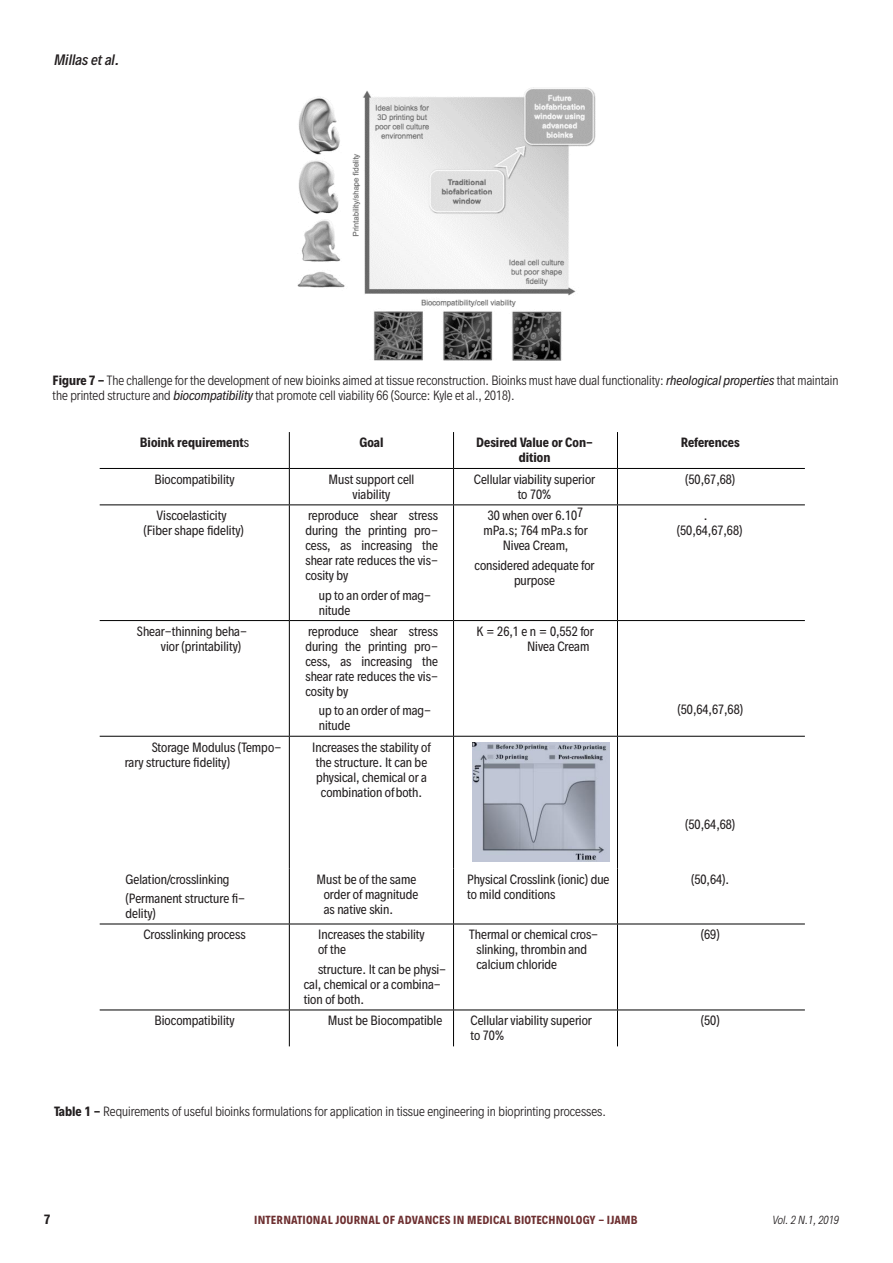
<style>
.page{position:relative;width:893px;height:1263px;background:#fff}
.page>*{position:absolute;margin:0;border:0;box-sizing:border-box;transform-origin:0 0}
.t1{font:italic 500 13.5px "Decalotype";color:#231f20}
.Table_Paragraph{font:12px/15px "Decalotype";color:#231f20}
.Estilo_de_parágrafo{font:300 12px/15px "Decalotype";color:#231f20}
.Table_Paragraph-2{font:700 12px/15px "Decalotype";color:#231f20;text-align:center}
.t2{font:700 10.5px "Decalotype";letter-spacing:.02em;color:#6d2f30}
.t3{font:italic 300 10.5px "Decalotype";color:#231f20}
.s1{font-weight:700}
.s2{font-weight:400;font-style:italic}
.s3{font-weight:400}
</style>
<div class="page">
<img style="left:297px;top:88px;width:299px;height:272px">
<hr style="left:289px;top:432px;width:1px;height:36px;background:#000">
<hr style="left:453px;top:432px;width:1px;height:36px;background:#000">
<hr style="left:617px;top:432px;width:1px;height:36px;background:#000">
<hr style="left:100px;top:468px;width:189px;height:1px;background:#000">
<hr style="left:289px;top:468px;width:165px;height:1px;background:#000">
<hr style="left:289px;top:469px;width:1px;height:35px;background:#000">
<hr style="left:454px;top:468px;width:163px;height:1px;background:#000">
<hr style="left:453px;top:469px;width:1px;height:35px;background:#000">
<hr style="left:617px;top:468px;width:188px;height:1px;background:#000">
<hr style="left:617px;top:469px;width:1px;height:35px;background:#000">
<hr style="left:100px;top:504px;width:189px;height:1px;background:#000">
<hr style="left:289px;top:504px;width:165px;height:1px;background:#000">
<hr style="left:289px;top:505px;width:1px;height:115px;background:#000">
<hr style="left:454px;top:504px;width:163px;height:1px;background:#000">
<hr style="left:453px;top:505px;width:1px;height:115px;background:#000">
<hr style="left:617px;top:504px;width:188px;height:1px;background:#000">
<hr style="left:617px;top:505px;width:1px;height:115px;background:#000">
<hr style="left:100px;top:620px;width:189px;height:1px;background:#000">
<hr style="left:289px;top:620px;width:165px;height:1px;background:#000">
<hr style="left:289px;top:621px;width:1px;height:115px;background:#000">
<hr style="left:454px;top:620px;width:163px;height:1px;background:#000">
<hr style="left:453px;top:621px;width:1px;height:115px;background:#000">
<hr style="left:617px;top:620px;width:188px;height:1px;background:#000">
<hr style="left:617px;top:621px;width:1px;height:115px;background:#000">
<hr style="left:100px;top:736px;width:189px;height:1px;background:#000">
<hr style="left:289px;top:736px;width:165px;height:1px;background:#000">
<hr style="left:289px;top:737px;width:1px;height:131px;background:#000">
<hr style="left:454px;top:736px;width:163px;height:1px;background:#000">
<hr style="left:453px;top:737px;width:1px;height:131px;background:#000">
<hr style="left:617px;top:736px;width:188px;height:1px;background:#000">
<hr style="left:617px;top:737px;width:1px;height:131px;background:#000">
<hr style="left:289px;top:868px;width:1px;height:56px;background:#000">
<hr style="left:453px;top:868px;width:1px;height:56px;background:#000">
<hr style="left:617px;top:868px;width:1px;height:56px;background:#000">
<hr style="left:100px;top:924px;width:189px;height:1px;background:#000">
<hr style="left:289px;top:924px;width:165px;height:1px;background:#000">
<hr style="left:289px;top:924px;width:1px;height:85px;background:#000">
<hr style="left:454px;top:924px;width:163px;height:1px;background:#000">
<hr style="left:453px;top:924px;width:1px;height:85px;background:#000">
<hr style="left:617px;top:924px;width:188px;height:1px;background:#000">
<hr style="left:617px;top:924px;width:1px;height:85px;background:#000">
<hr style="left:100px;top:1009px;width:189px;height:1px;background:#000">
<hr style="left:289px;top:1009px;width:165px;height:1px;background:#000">
<hr style="left:289px;top:1010px;width:1px;height:36px;background:#000">
<hr style="left:454px;top:1009px;width:163px;height:1px;background:#000">
<hr style="left:453px;top:1010px;width:1px;height:36px;background:#000">
<hr style="left:617px;top:1009px;width:188px;height:1px;background:#000">
<hr style="left:617px;top:1010px;width:1px;height:36px;background:#000">
<img style="left:472px;top:742px;width:137px;height:119px">
<p class="t1" style="left:54px;top:50px;width:67px">Millas et al.</p>
<p class="Estilo_de_parágrafo" style="left:53px;top:373px;width:787px"><span class="s1">Figure 7 -</span> The challenge for the development of new bioinks aimed at tissue reconstruction. Bioinks must have dual functionality: <span class="s2">rheological properties</span> that maintain the printed structure and <span class="s2">biocompatibility</span> that promote cell viability 66 (Source: Kyle et al., 2018).</p>
<p class="Table_Paragraph-2" style="left:140px;top:435px;width:111px">Bioink requirement<span class="s3">s</span></p>
<p class="Table_Paragraph-2" style="left:360px;top:435px;width:26px">Goal</p>
<p class="Table_Paragraph-2" style="left:476px;top:435px;width:118px">Desired Value or Con&shy;dition</p>
<p class="Table_Paragraph-2" style="left:681px;top:435px;width:60px">References</p>
<p class="Table_Paragraph" style="left:155px;top:472px;width:82px">Biocompatibility</p>
<p class="Table_Paragraph" style="left:328px;top:472px;width:87px;text-align:center">Must support cell viability</p>
<p class="Table_Paragraph" style="left:474px;top:472px;width:123px;text-align:center">Cellular viability superior to 70%</p>
<p class="Table_Paragraph" style="left:685px;top:472px;width:52px">(50,67,68)</p>
<p class="Table_Paragraph" style="left:143px;top:508px;width:102px;text-align:center">Viscoelasticity (Fiber shape fidelity)</p>
<p class="Table_Paragraph" style="left:305px;top:508px;width:134px;text-align:justify">reproduce shear stress during the printing pro&shy;cess, as increasing the shear rate reduces the vis&shy;cosity by</p>
<p class="Table_Paragraph" style="left:319px;top:587px;width:114px">up to an order of mag&shy;nitude</p>
<p class="Table_Paragraph" style="left:483px;top:508px;width:106px;text-align:center">30 when over 6.107 mPa.s; 764 mPa.s for<br>Nivea Cream,</p>
<p class="Table_Paragraph" style="left:474px;top:557px;width:121px;text-align:center">considered adequate for purpose</p>
<p class="Table_Paragraph" style="left:677px;top:508px;width:67px;text-indent:27px">. (50,64,67,68)</p>
<p class="Table_Paragraph" style="left:161px;top:624px;width:88px;text-indent:-24px">Shear-thinning beha&shy;vior (printability)</p>
<p class="Table_Paragraph" style="left:305px;top:624px;width:134px;text-align:justify">reproduce shear stress during the printing pro&shy;cess, as increasing the shear rate reduces the vis&shy;cosity by</p>
<p class="Table_Paragraph" style="left:319px;top:703px;width:114px">up to an order of mag&shy;nitude</p>
<p class="Table_Paragraph" style="left:125px;top:739px;width:158px;text-indent:27px">Storage Modulus (Tempo&shy;rary structure fidelity)</p>
<p class="Table_Paragraph" style="left:312px;top:739px;width:120px;text-align:center">Increases the stability of the structure. It can be physical, chemical or a combination of both.</p>
<p class="Table_Paragraph" style="left:527px;top:624px;width:68px;text-indent:-51px">K = 26,1 e n = 0,552 for<br>Nivea Cream</p>
<p class="Table_Paragraph" style="left:677px;top:701px;width:67px">(50,64,67,68)</p>
<p class="Table_Paragraph" style="left:685px;top:816px;width:52px">(50,64,68)</p>
<p class="Table_Paragraph" style="left:126px;top:871px;width:105px">Gelation/crosslinking</p>
<p class="Table_Paragraph" style="left:126px;top:891px;width:121px">(Permanent structure fi&shy;delity)</p>
<p class="Table_Paragraph" style="left:324px;top:871px;width:96px;text-indent:-7px">Must be of the same order of magnitude as native skin.</p>
<p class="Table_Paragraph" style="left:467px;top:871px;width:144px">Physical Crosslink (ionic) due to mild conditions</p>
<p class="Table_Paragraph" style="left:691px;top:871px;width:40px">(50,64).</p>
<p class="Table_Paragraph" style="left:143px;top:927px;width:104px">Crosslinking process</p>
<p class="Table_Paragraph" style="left:318px;top:927px;width:108px">Increases the stability of the</p>
<p class="Table_Paragraph" style="left:304px;top:962px;width:144px;text-indent:14px">structure. It can be physi&shy;cal, chemical or a combina&shy;tion of both.</p>
<p class="Table_Paragraph" style="left:476px;top:927px;width:123px;text-indent:-7px">Thermal or chemical cros&shy;slinking, thrombin and calcium chloride</p>
<p class="Table_Paragraph" style="left:701px;top:927px;width:20px">(69)</p>
<p class="Table_Paragraph" style="left:155px;top:1013px;width:82px">Biocompatibility</p>
<p class="Table_Paragraph" style="left:328px;top:1013px;width:116px">Must be Biocompatible</p>
<p class="Table_Paragraph" style="left:470px;top:1013px;width:123px">Cellular viability superior to 70%</p>
<p class="Table_Paragraph" style="left:701px;top:1013px;width:20px">(50)</p>
<p class="Estilo_de_parágrafo" style="left:54px;top:1104px;width:553px"><span class="s1">Table 1 -</span> Requirements of useful bioinks formulations for application in tissue engineering in bioprinting processes.</p>
<p class="Table_Paragraph-2" style="left:44px;top:1212px;width:8px">7</p>
<p class="t2" style="left:254px;top:1213px;width:385px">INTERNATIONAL JOURNAL OF ADVANCES IN MEDICAL BIOTECHNOLOGY - IJAMB</p>
<p class="t3" style="left:772px;top:1213px;width:68px">Vol. 2 N.1, 2019</p>
</div>
